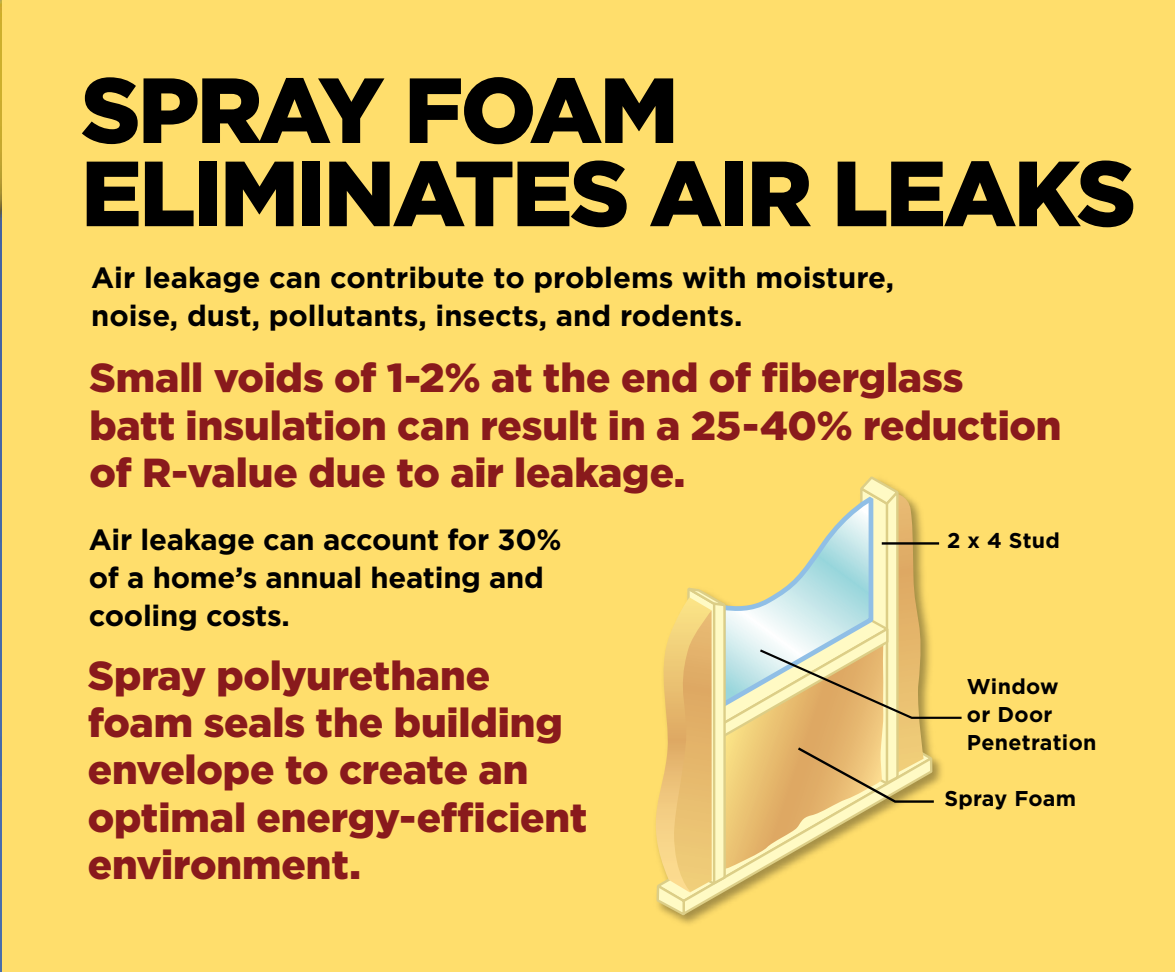
<style>
.page{position:relative;width:1175px;height:972px;background:#fff}
.page>*{position:absolute;margin:0;border:0;box-sizing:border-box;transform-origin:0 0}
.t1{font:900 92.25px/83.2px "Gotham";letter-spacing:-.03em;color:#000}
.t2{font:900 40.5px/47.2px "Gotham";letter-spacing:-.005em;color:#891a1c}
.t3{font:700 29.25px/38.2px "Gotham";color:#000}
.t4{font:700 21.38px/27.7px "Gotham";letter-spacing:.015em;color:#000}
</style>
<div class="page">
<div style="left:0;top:0;width:1174px;height:972px;background:#ffde6c"></div>
<img style="left:0;top:0;width:2px;height:972px">
<svg style="left:656px;top:476px;width:306px;height:442px"></svg>
<hr style="left:881px;top:542px;width:58px;height:3px;background:#010101">
<h1 class="t1" style="left:81px;top:68px;width:1056px">SPRAY FOAM<br>ELIMINATES AIR LEAKS</h1>
<p class="t3" style="left:91px;top:258px;width:804px">Air leakage can contribute to problems with moisture, noise, dust, pollutants, insects, and rodents.</p>
<p class="t2" style="left:89px;top:354px;width:973px">Small voids of 1-2% at the end of fiberglass<br>batt insulation can result in a 25-40% reduction of R-value due to air leakage.</p>
<p class="t3" style="left:89px;top:520px;width:474px">Air leakage can account for 30% of a home’s annual heating and cooling costs.</p>
<p class="t2" style="left:88px;top:652px;width:501px">Spray polyurethane foam seals the building envelope to create an optimal energy-efficient environment.</p>
<p class="t4" style="left:947px;top:527px;width:114px">2 x 4 Stud</p>
<p class="t4" style="left:966px;top:673px;width:131px">Window<br>or Door<br>Penetration</p>
<p class="t4" style="left:944px;top:784px;width:133px">Spray Foam</p>
</div>
